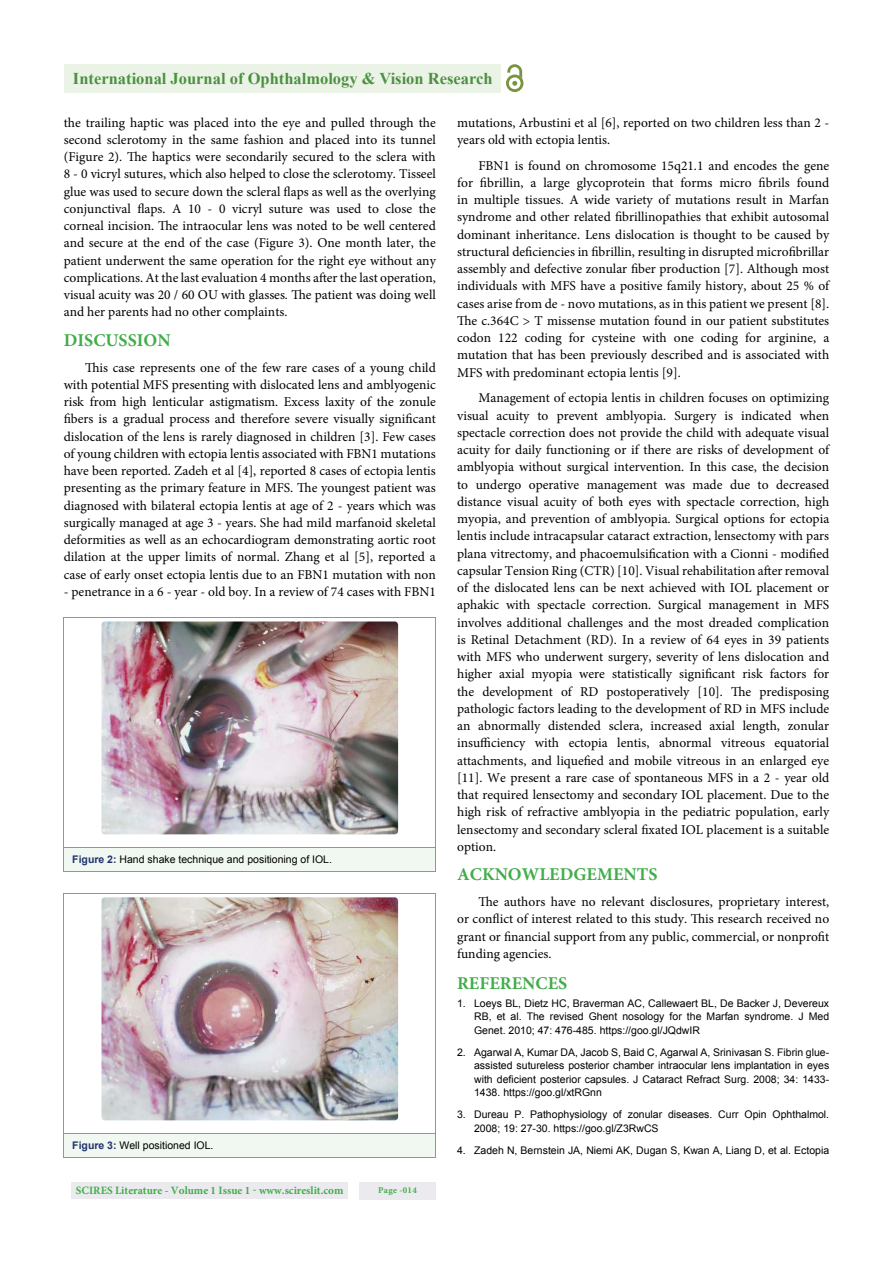
<style>
.page{position:relative;width:893px;height:1263px;background:#fff}
.page>*{position:absolute;margin:0;border:0;box-sizing:border-box;transform-origin:0 0}
.t1{font:700 18px "Minion Pro";color:#41ad49}
.t2{font:700 16.5px "Times New Roman";color:#4d9041}
.t3{font:13.5px/17.2px "Minion Pro";color:#000;text-align:justify}
.t4{font:700 11.25px "Minion Pro";color:#41ad49}
.t5{font:10.5px/13.5px "Arial";color:#000;text-align:justify}
.t6{font:700 9px "Minion Pro";letter-spacing:.03em;color:#41ad49}
.s1{font-weight:700;color:#20336c}
</style>
<div class="page">
<div style="left:72px;top:1182px;width:276px;height:17px;background:#ebeaef"></div>
<div style="left:359px;top:1182px;width:77px;height:17px;background:#ebeaef"></div>
<div style="left:64px;top:64px;width:437px;height:28px;background:#eaf3e6"></div>
<img style="left:506px;top:75px;width:17px;height:17px">
<svg style="left:507px;top:64px;width:15px;height:22px"></svg>
<div style="left:64px;top:847px;width:372px;height:25px;background:#f0f8f1"></div>
<img style="left:101px;top:621px;width:297px;height:213px;border-radius:3px">
<div style="left:64px;top:1133px;width:372px;height:25px;background:#f0f8f1"></div>
<hr style="left:64px;top:893px;width:372px;height:1px;background:#939598">
<hr style="left:64px;top:1133px;width:372px;height:1px;background:#939598">
<hr style="left:64px;top:1158px;width:372px;height:1px;background:#939598">
<img style="left:101px;top:897px;width:297px;height:223px;border-radius:3px">
<p class="t2" style="left:73px;top:69px;width:421px">International Journal of Ophthalmology &amp; Vision Research</p>
<p class="t3" style="left:64px;top:115px;width:374px">the trailing haptic was placed into the eye and pulled through the second sclerotomy in the same fashion and placed into its tunnel (Figure 2). The haptics were secondarily secured to the sclera with 8 - 0 vicryl sutures, which also helped to close the sclerotomy. Tisseel glue was used to secure down the scleral flaps as well as the overlying conjunctival flaps. A 10 - 0 vicryl suture was used to close the corneal incision. The intraocular lens was noted to be well centered and secure at the end of the case (Figure 3). One month later, the patient underwent the same operation for the right eye without any complications. At the last evaluation 4 months after the last operation, visual acuity was 20 / 60 OU with glasses. The patient was doing well and her parents had no other complaints.</p>
<h1 class="t1" style="left:64px;top:333px;width:108px">DISCUSSION</h1>
<p class="t3" style="left:64px;top:360px;width:374px;text-indent:21px">This case represents one of the few rare cases of a young child with potential MFS presenting with dislocated lens and amblyogenic risk from high lenticular astigmatism. Excess laxity of the zonule fibers is a gradual process and therefore severe visually significant dislocation of the lens is rarely diagnosed in children [3]. Few cases of young children with ectopia lentis associated with FBN1 mutations have been reported. Zadeh et al [4], reported 8 cases of ectopia lentis presenting as the primary feature in MFS. The youngest patient was diagnosed with bilateral ectopia lentis at age of 2 - years which was surgically managed at age 3 - years. She had mild marfanoid skeletal deformities as well as an echocardiogram demonstrating aortic root dilation at the upper limits of normal. Zhang et al [5], reported a case of early onset ectopia lentis due to an FBN1 mutation with non</p>
<p class="t3" style="left:64px;top:584px;width:374px">- penetrance in a 6 - year - old boy. In a review of 74 cases with FBN1</p>
<p class="t3" style="left:457px;top:115px;width:374px">mutations, Arbustini et al [6], reported on two children less than 2 - years old with ectopia lentis.</p>
<p class="t3" style="left:457px;top:158px;width:374px;text-indent:21px">FBN1 is found on chromosome 15q21.1 and encodes the gene for fibrillin, a large glycoprotein that forms micro fibrils found in multiple tissues. A wide variety of mutations result in Marfan syndrome and other related fibrillinopathies that exhibit autosomal dominant inheritance. Lens dislocation is thought to be caused by structural deficiencies in fibrillin, resulting in disrupted microfibrillar assembly and defective zonular fiber production [7]. Although most individuals with MFS have a positive family history, about 25 % of cases arise from de - novo mutations, as in this patient we present [8].<br>The c.364C &gt; T missense mutation found in our patient substitutes codon 122 coding for cysteine with one coding for arginine, a mutation that has been previously described and is associated with MFS with predominant ectopia lentis [9].</p>
<p class="t3" style="left:457px;top:391px;width:374px;text-indent:21px">Management of ectopia lentis in children focuses on optimizing visual acuity to prevent amblyopia. Surgery is indicated when spectacle correction does not provide the child with adequate visual acuity for daily functioning or if there are risks of development of amblyopia without surgical intervention. In this case, the decision to undergo operative management was made due to decreased distance visual acuity of both eyes with spectacle correction, high myopia, and prevention of amblyopia. Surgical options for ectopia lentis include intracapsular cataract extraction, lensectomy with pars plana vitrectomy, and phacoemulsification with a Cionni - modified capsular Tension Ring (CTR) [10]. Visual rehabilitation after removal of the dislocated lens can be next achieved with IOL placement or aphakic with spectacle correction. Surgical management in MFS involves additional challenges and the most dreaded complication is Retinal Detachment (RD). In a review of 64 eyes in 39 patients with MFS who underwent surgery, severity of lens dislocation and higher axial myopia were statistically significant risk factors for the development of RD postoperatively [10]. The predisposing pathologic factors leading to the development of RD in MFS include an abnormally distended sclera, increased axial length, zonular insufficiency with ectopia lentis, abnormal vitreous equatorial attachments, and liquefied and mobile vitreous in an enlarged eye [11]. We present a rare case of spontaneous MFS in a 2 - year old that required lensectomy and secondary IOL placement. Due to the high risk of refractive amblyopia in the pediatric population, early lensectomy and secondary scleral fixated IOL placement is a suitable option.</p>
<h1 class="t1" style="left:457px;top:868px;width:202px">ACKNOWLEDGEMENTS</h1>
<p class="t3" style="left:457px;top:894px;width:374px;text-indent:21px">The authors have no relevant disclosures, proprietary interest, or conflict of interest related to this study. This research received no grant or financial support from any public, commercial, or nonprofit funding agencies.</p>
<h1 class="t1" style="left:457px;top:976px;width:112px">REFERENCES</h1>
<p class="t5" style="left:474px;top:996px;width:356px;text-indent:-17px">1. Loeys BL, Dietz HC, Braverman AC, Callewaert BL, De Backer J, Devereux RB, et al. The revised Ghent nosology for the Marfan syndrome. J Med Genet. 2010; 47: 476-485. https://goo.gl/JQdwIR</p>
<p class="t5" style="left:474px;top:1045px;width:357px;text-indent:-17px">2. Agarwal A, Kumar DA, Jacob S, Baid C, Agarwal A, Srinivasan S. Fibrin glue&shy;assisted sutureless posterior chamber intraocular lens implantation in eyes with deficient posterior capsules. J Cataract Refract Surg. 2008; 34: 1433- 1438. https://goo.gl/xtRGnn</p>
<p class="t5" style="left:474px;top:1108px;width:357px;text-indent:-17px">3. Dureau P. Pathophysiology of zonular diseases. Curr Opin Ophthalmol.<br>2008; 19: 27-30. https://goo.gl/Z3RwCS</p>
<p class="t5" style="left:457px;top:1144px;width:374px">4. Zadeh N, Bernstein JA, Niemi AK, Dugan S, Kwan A, Liang D, et al. Ectopia</p>
<p class="t5" style="left:72px;top:853px;width:261px"><span class="s1">Figure 2:</span> Hand shake technique and positioning of IOL.</p>
<p class="t5" style="left:72px;top:1139px;width:143px"><span class="s1">Figure 3:</span> Well positioned IOL.</p>
<p class="t4" style="left:76px;top:1186px;width:269px">SCIRES Literature - Volume 1 Issue 1 - www.scireslit.com</p>
<p class="t6" style="left:378px;top:1186px;width:40px">Page -014</p>
</div>
